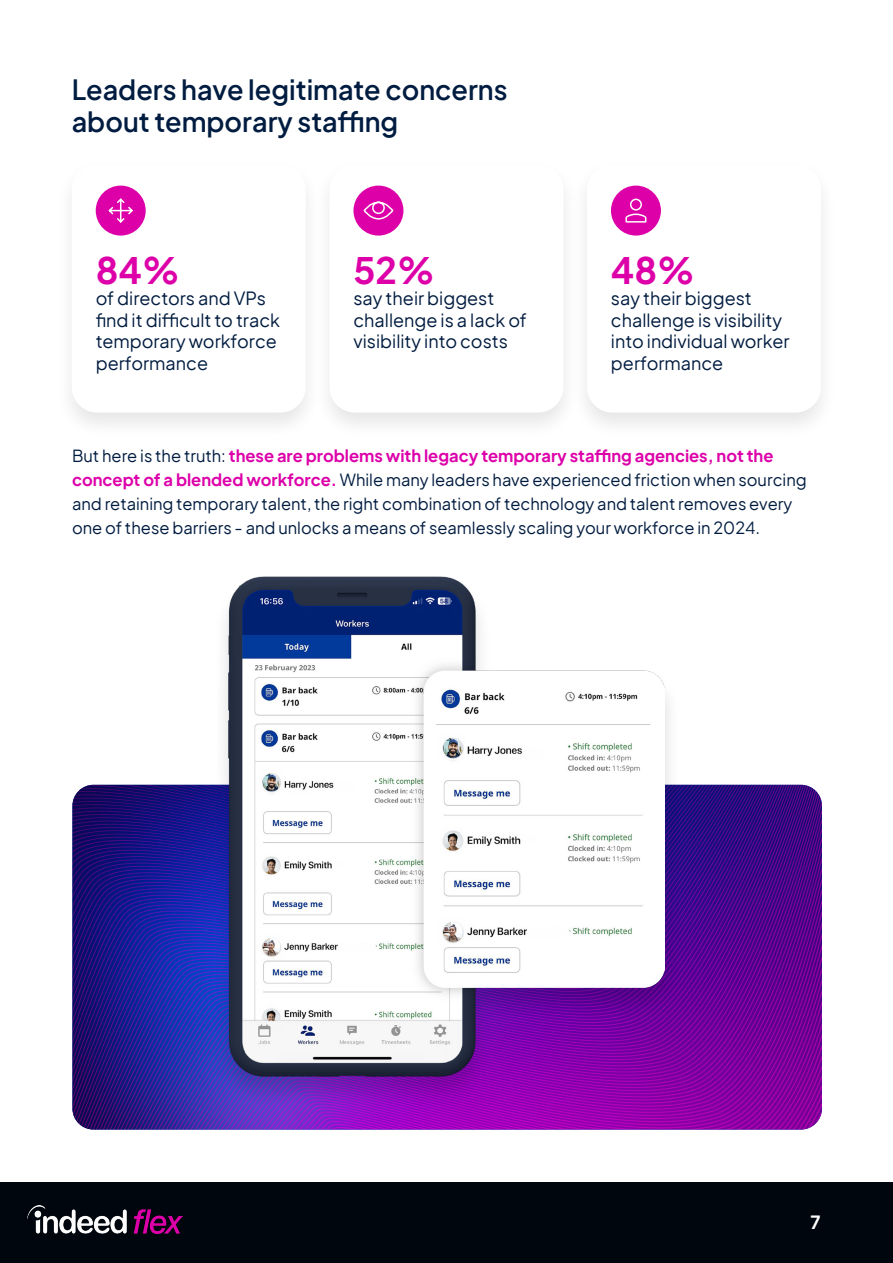
<style>
.page{position:relative;width:893px;height:1263px;background:#fff}
.page>*{position:absolute;margin:0;border:0;box-sizing:border-box;transform-origin:0 0}
.t1{font:700 36px "Plus Jakarta Sans";color:#dd00a9}
.t2{font:600 27px/32.4px "Plus Jakarta Sans";color:#001c40}
.t3{font:18px/21.6px "Plus Jakarta Sans";color:#001c40}
.t4{font:700 18px "Plus Jakarta Sans";color:#fff}
.t5{font:16.5px/24px "Plus Jakarta Sans";color:#001c40}
.s1{font-weight:700;color:#dd00a9}
</style>
<div class="page">
<div style="left:0;top:1183px;width:893px;height:80px;background:#00060e"></div>
<img style="left:28px;top:1205px;width:154px;height:28px">
<div style="left:55px;top:158px;width:267px;height:282px;background:#000;opacity:.1"></div>
<div style="left:72px;top:164px;width:234px;height:249px;background:#fff;border-radius:26px"></div>
<div style="left:313px;top:158px;width:267px;height:282px;background:#000;opacity:.1"></div>
<div style="left:329px;top:164px;width:234px;height:249px;background:#fff;border-radius:26px"></div>
<div style="left:570px;top:158px;width:267px;height:282px;background:#000;opacity:.1"></div>
<div style="left:587px;top:164px;width:234px;height:249px;background:#fff;border-radius:26px"></div>
<div style="left:96px;top:186px;width:50px;height:50px;background:#dd00a9;border-radius:50%"></div>
<div style="left:353px;top:186px;width:50px;height:50px;background:#dd00a9;border-radius:50%"></div>
<div style="left:611px;top:186px;width:50px;height:50px;background:#dd00a9;border-radius:50%"></div>
<img style="left:72px;top:785px;width:750px;height:344px">
<div style="left:212px;top:575px;width:469px;height:532px;background:#000;opacity:.15"></div>
<img style="left:228px;top:576px;width:437px;height:500px">
<svg style="left:108px;top:198px;width:25px;height:25px"></svg>
<svg style="left:363px;top:201px;width:31px;height:19px"></svg>
<svg style="left:625px;top:198px;width:22px;height:25px"></svg>
<h2 class="t2" style="left:72px;top:70px;width:437px">Leaders have legitimate concerns about temporary staffing</h2>
<h1 class="t1" style="left:96px;top:238px;width:85px">84%</h1>
<p class="t3" style="left:96px;top:286px;width:186px">of directors and VPs find it difficult to track temporary workforce performance</p>
<h1 class="t1" style="left:353px;top:238px;width:83px">52%</h1>
<p class="t3" style="left:353px;top:286px;width:175px">say their biggest challenge is a lack of visibility into costs</p>
<h1 class="t1" style="left:611px;top:238px;width:85px">48%</h1>
<p class="t3" style="left:611px;top:286px;width:180px">say their biggest challenge is visibility into individual worker performance</p>
<p class="t5" style="left:72px;top:442px;width:736px">But here is the truth: <span class="s1">these are problems with legacy temporary staffing agencies, not the concept of a blended workforce.</span> While many leaders have experienced friction when sourcing and retaining temporary talent, the right combination of technology and talent removes every one of these barriers - and unlocks a means of seamlessly scaling your workforce in 2024.</p>
<p class="t4" style="left:811px;top:1206px;width:12px">7</p>
</div>
